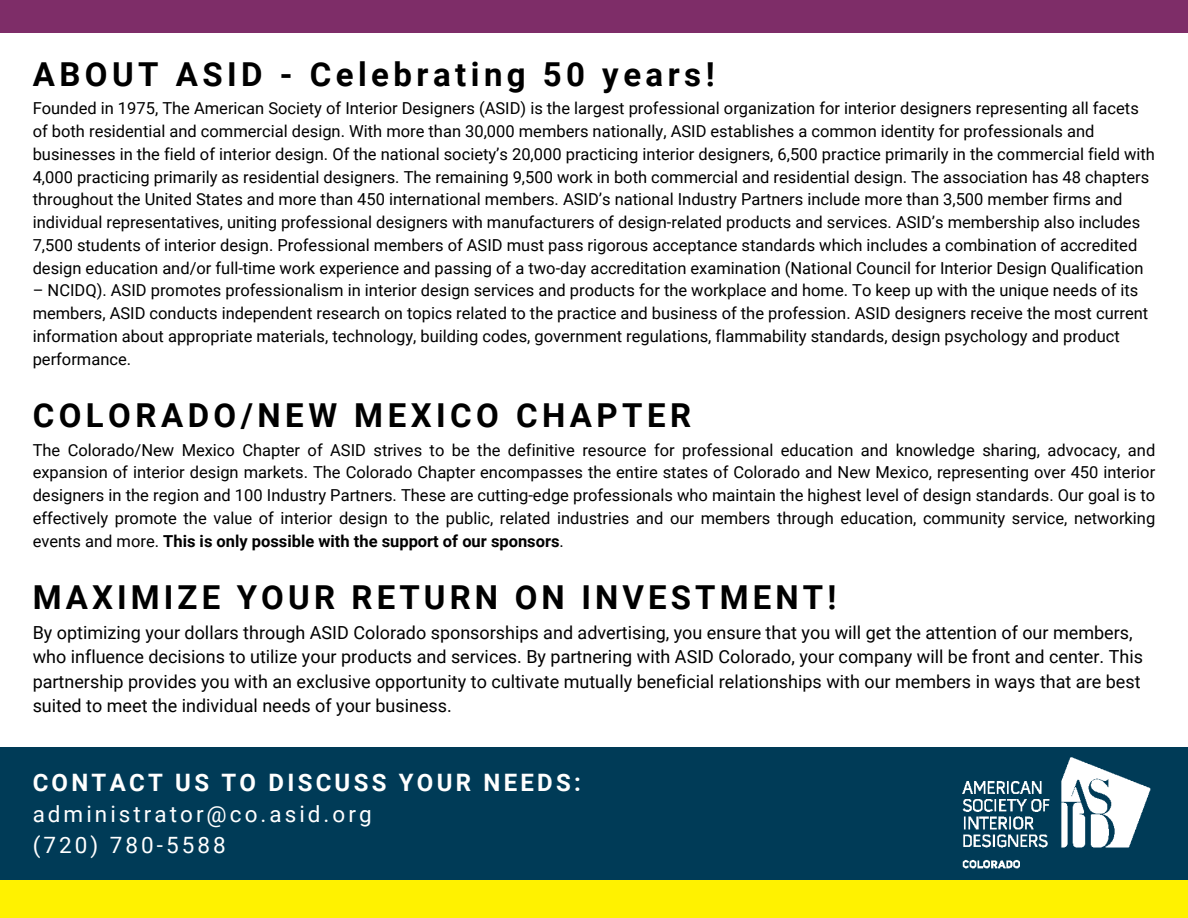
<style>
.page{position:relative;width:1188px;height:918px;background:#fff}
.page>*{position:absolute;margin:0;border:0;box-sizing:border-box;transform-origin:0 0}
.t1{font:700 33px "Roboto";letter-spacing:.135em;color:#000}
.t2{font:700 24px "Roboto";letter-spacing:.135em;color:#fff}
.t3{font:22.5px/30.3px "Roboto";letter-spacing:.135em;color:#fff}
.t4{font:18px/24.5px "Roboto";color:#000}
.t5{font:16.5px/22.8px "Roboto";color:#000}
.s1{font-weight:700}
</style>
<div class="page">
<div style="left:0;top:748px;width:1188px;height:132px;background:#003b57"></div>
<div style="left:0;top:880px;width:1188px;height:38px;background:#fff200"></div>
<img style="left:953px;top:747px;width:202px;height:122px">
<div style="left:0;top:0;width:1188px;height:32px;background:#7e2d68"></div>
<h1 class="t1" style="left:33px;top:55px;width:683px">ABOUT ASID - Celebrating 50 years!</h1>
<p class="t5" style="left:33px;top:97px;width:1124px">Founded in 1975, The American Society of Interior Designers (ASID) is the largest professional organization for interior designers representing all facets of both residential and commercial design. With more than 30,000 members nationally, ASID establishes a common identity for professionals and businesses in the field of interior design. Of the national society’s 20,000 practicing interior designers, 6,500 practice primarily in the commercial field with 4,000 practicing primarily as residential designers. The remaining 9,500 work in both commercial and residential design. The association has 48 chapters throughout the United States and more than 450 international members. ASID’s national Industry Partners include more than 3,500 member firms and individual representatives, uniting professional designers with manufacturers of design-related products and services. ASID’s membership also includes 7,500 students of interior design. Professional members of ASID must pass rigorous acceptance standards which includes a combination of accredited design education and/or full-time work experience and passing of a two-day accreditation examination (National Council for Interior Design Qualification</p>
<p class="t5" style="left:33px;top:279px;width:1117px">– NCIDQ). ASID promotes professionalism in interior design services and products for the workplace and home. To keep up with the unique needs of its members, ASID conducts independent research on topics related to the practice and business of the profession. ASID designers receive the most current information about appropriate materials, technology, building codes, government regulations, flammability standards, design psychology and product performance.</p>
<h1 class="t1" style="left:33px;top:396px;width:660px">COLORADO/NEW MEXICO CHAPTER</h1>
<p class="t5" style="left:33px;top:439px;width:1124px;text-align:justify">The Colorado/New Mexico Chapter of ASID strives to be the definitive resource for professional education and knowledge sharing, advocacy, and expansion of interior design markets. The Colorado Chapter encompasses the entire states of Colorado and New Mexico, representing over 450 interior designers in the region and 100 Industry Partners. These are cutting-edge professionals who maintain the highest level of design standards. Our goal is to effectively promote the value of interior design to the public, related industries and our members through education, community service, networking events and more. <span class="s1">This is only possible with the support of our sponsors</span>.</p>
<h1 class="t1" style="left:33px;top:578px;width:805px">MAXIMIZE YOUR RETURN ON INVESTMENT!</h1>
<p class="t4" style="left:33px;top:620px;width:1112px">By optimizing your dollars through ASID Colorado sponsorships and advertising, you ensure that you will get the attention of our members, who influence decisions to utilize your products and services. By partnering with ASID Colorado, your company will be front and center. This partnership provides you with an exclusive opportunity to cultivate mutually beneficial relationships with our members in ways that are best suited to meet the individual needs of your business.</p>
<h2 class="t2" style="left:33px;top:768px;width:550px">CONTACT US TO DISCUSS YOUR NEEDS:</h2>
<h3 class="t3" style="left:33px;top:799px;width:340px">administrator@co.asid.org (720) 780-5588</h3>
</div>
